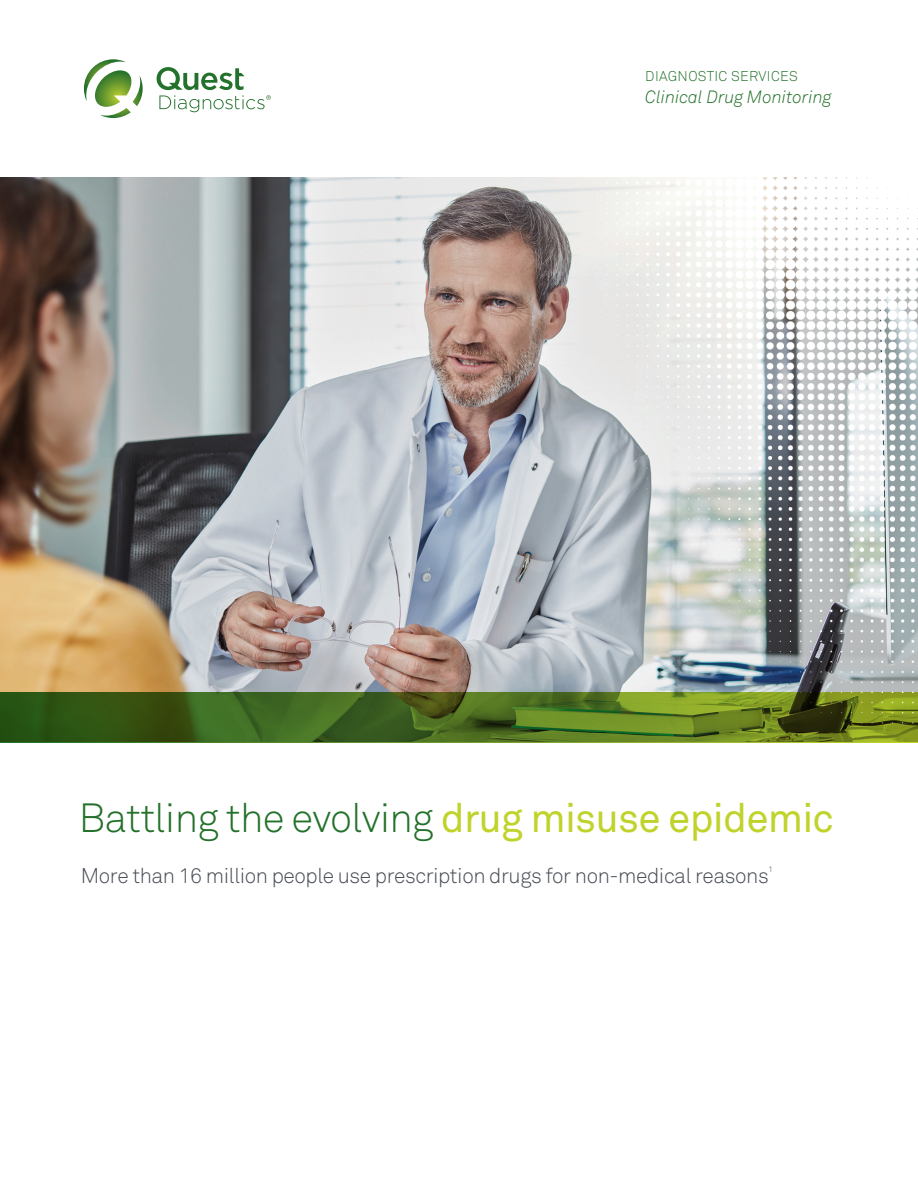
<style>
.page{position:relative;width:918px;height:1188px;background:#fff}
.page>*{position:absolute;margin:0;border:0;box-sizing:border-box;transform-origin:0 0}
.t1{font:40.35px "Akkurat Light Pro";letter-spacing:-.02em;color:#23712a}
.t2{font:21px "Akkurat Light Pro";letter-spacing:-.02em;color:#464b54}
.t3{font:italic 17.55px "Akkurat Light Pro";color:#23712a}
.t4{font:13.95px "Akkurat Light Pro";letter-spacing:.025em;color:#23712a}
.t5{font:7.8px "Akkurat Light Pro";color:#464b54}
.s1{font-family:"Akkurat Pro";color:#c0d32b}
</style>
<div class="page">
<img style="left:0;top:177px;width:414px;height:515px">
<svg style="left:0;top:692px;width:918px;height:50px;background:#41641c"></svg>
<svg style="left:84px;top:59px;width:59px;height:59px"></svg>
<svg style="left:157px;top:67px;width:114px;height:45px"></svg>
<img style="left:414px;top:177px;width:504px;height:552px">
<p class="t4" style="left:645px;top:68px;width:154px">DIAGNOSTIC SERVICES</p>
<p class="t3" style="left:645px;top:86px;width:188px">Clinical Drug Monitoring</p>
<p class="t1" style="left:79px;top:794px;width:757px">Battling the evolving <span class="s1">drug misuse epidemic</span></p>
<p class="t2" style="left:81px;top:863px;width:689px">More than 16 million people use prescription drugs for non-medical reasons</p>
<p class="t5" style="left:768px;top:865px;width:6px">1</p>
</div>
